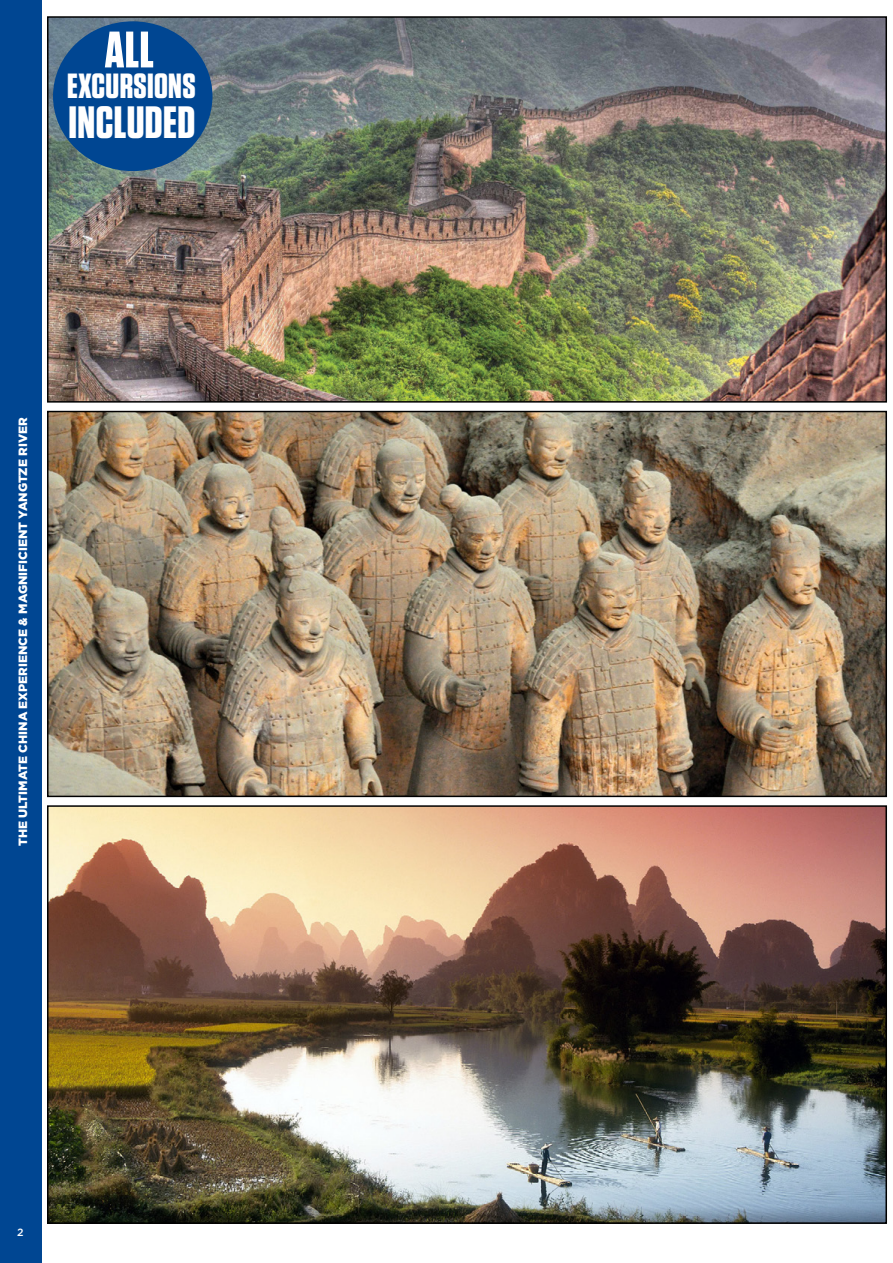
<style>
.page{position:relative;width:893px;height:1263px;background:#fff}
.page>*{position:absolute;margin:0;border:0;box-sizing:border-box;transform-origin:0 0}
.t1{font:700 51.15px "Tungsten";color:#fff}
.t2{font:700 45.15px "Tungsten";color:#fff}
.t3{font:700 34.95px "Tungsten";color:#fff}
.t4{font:900 12px "Gotham";color:#fff}
.t5{font:500 10.5px "Gotham";color:#fff}
</style>
<div class="page">
<div style="left:0;top:0;width:41px;height:1263px;background:#004692"></div>
<img style="left:50px;top:19px;width:834px;height:381px">
<div style="left:47px;top:16px;width:840px;height:387px;border:2px solid #000"></div>
<img style="left:50px;top:414px;width:834px;height:380px">
<div style="left:47px;top:411px;width:840px;height:386px;border:2px solid #000"></div>
<img style="left:50px;top:808px;width:834px;height:413px">
<div style="left:47px;top:805px;width:840px;height:419px;border:2px solid #000"></div>
<div style="left:53px;top:21px;width:159px;height:150px;background:#004692;border-radius:50%"></div>
<h1 class="t1" style="left:105px;top:22px;width:18px">ALL</h1>
<h3 class="t3" style="left:67px;top:67px;width:14px">EXCURSIONS</h3>
<h2 class="t2" style="left:68px;top:98px;width:17px">INCLUDED</h2>
<p class="t4" style="left:15px;top:846px;width:429px;rotate:-90deg">the ultimate china experience &amp; magnificient yangtze river</p>
<p class="t5" style="left:17px;top:1226px;width:8px">2</p>
</div>
